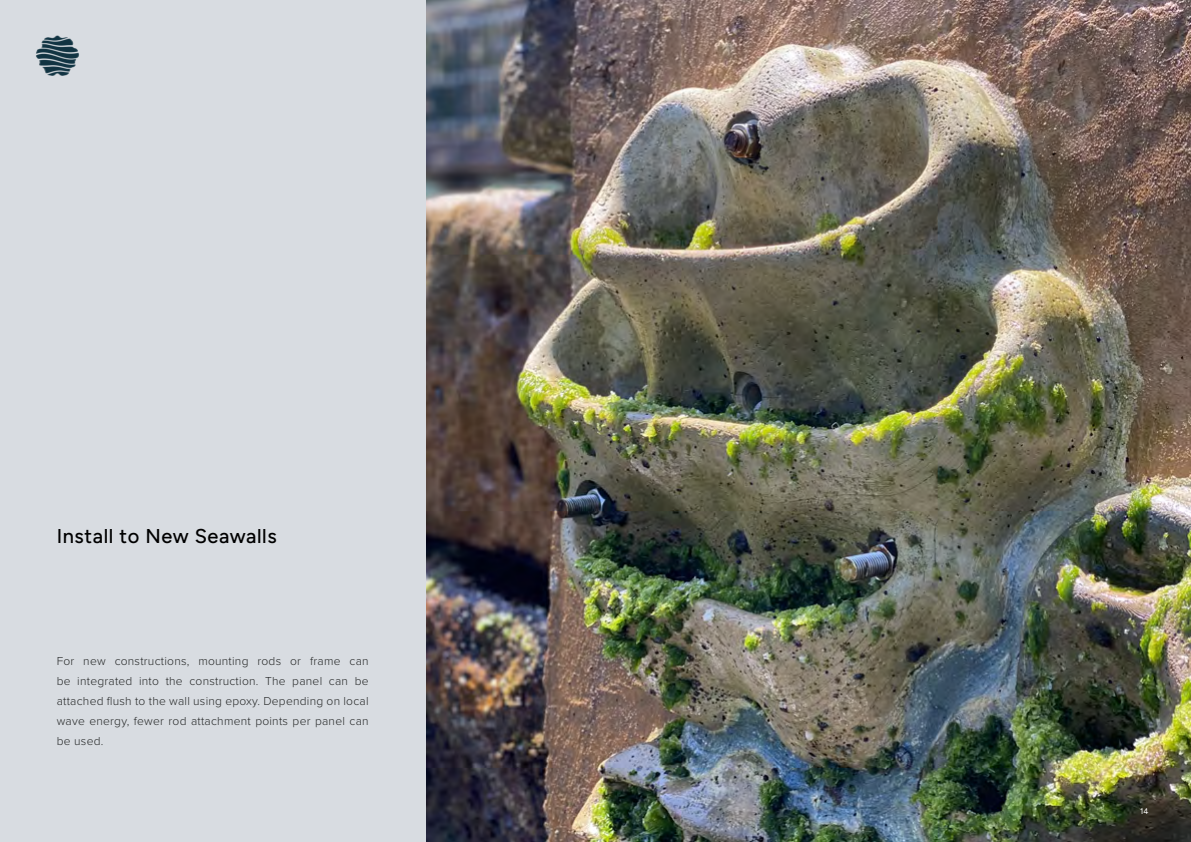
<style>
.page{position:relative;width:1191px;height:842px;background:#fff}
.page>*{position:absolute;margin:0;border:0;box-sizing:border-box;transform-origin:0 0}
.t1{font:500 20px "Figtree";letter-spacing:.03em;color:#000}
.t2{font:300 12px/20px "Proxima Nova";letter-spacing:.02em;color:#262828;text-align:justify}
.t3{font:8px "Figtree";color:#fff}
</style>
<div class="page">
<img style="left:425px;top:0;width:766px;height:842px">
<div style="left:0;top:0;width:425px;height:842px;background:#d8dce1"></div>
<img style="left:36px;top:35px;width:43px;height:41px">
<h1 class="t1" style="left:57px;top:525px;width:221px">Install to New Seawalls</h1>
<p class="t2" style="left:57px;top:651px;width:313px">For new constructions, mounting rods or frame can be integrated into the construction. The panel can be attached flush to the wall using epoxy. Depending on local wave energy, fewer rod attachment points per panel can be used.</p>
<p class="t3" style="left:1140px;top:806px;width:10px">14</p>
</div>
